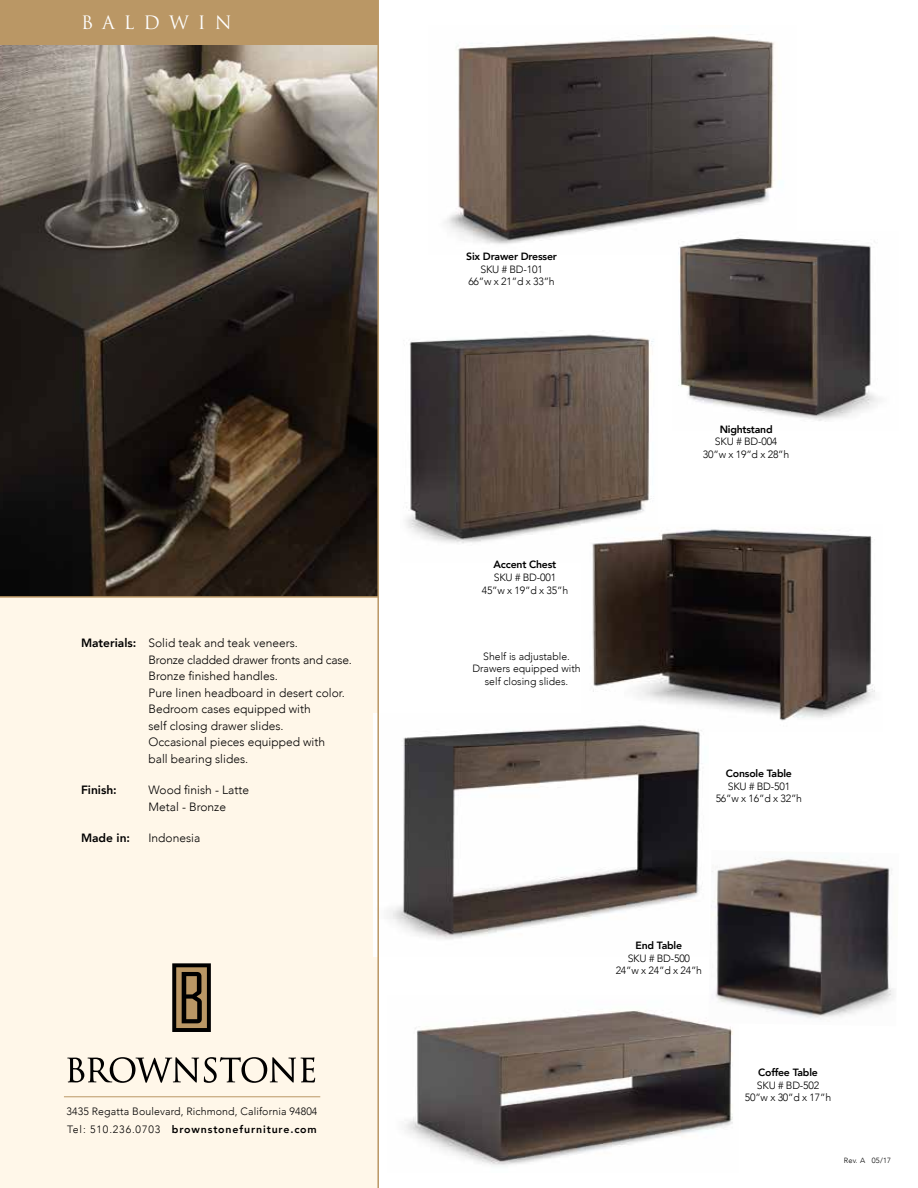
<style>
.page{position:relative;width:918px;height:1188px;background:#fff}
.page>*{position:absolute;margin:0;border:0;box-sizing:border-box;transform-origin:0 0}
.t1{font:18px "Trajan";letter-spacing:.5em;color:#fff}
.t2{font:300 12px/16.5px "Avenir";color:#000}
.t3{font:800 12px "Avenir";color:#000}
.t4{font:300 10.65px/18.1px "Avenir";letter-spacing:.01em;color:#000}
.t5{font:300 10.5px/12.6px "Avenir";letter-spacing:-.02em;color:#000;text-align:center}
.t6{font:800 10.5px "Avenir";letter-spacing:-.02em;color:#000}
.t7{font:300 10.5px/12.6px "Avenir";color:#000;text-align:center}
.t8{font:300 7.5px "Avenir";letter-spacing:.025em;color:#000}
.s1{font-weight:800}
</style>
<div class="page">
<div style="left:0;top:594px;width:379px;height:594px;background:#fff7e9"></div>
<img style="left:0;top:44px;width:377px;height:552px">
<img style="left:405px;top:1010px;width:328px;height:155px">
<img style="left:405px;top:334px;width:249px;height:210px">
<img style="left:581px;top:525px;width:294px;height:196px">
<img style="left:708px;top:858px;width:186px;height:168px">
<img style="left:373px;top:714px;width:335px;height:242px">
<div style="left:0;top:0;width:378px;height:44px;background:#ba9765"></div>
<svg style="left:172px;top:963px;width:39px;height:69px"></svg>
<svg style="left:67px;top:1057px;width:248px;height:26px"></svg>
<hr style="left:64px;top:1096px;width:256px;height:1px;background:#ba9765">
<img style="left:445px;top:36px;width:330px;height:208px">
<img style="left:673px;top:232px;width:205px;height:190px">
<hr style="left:0;top:596px;width:378px;height:2px;background:#ba9765">
<hr style="left:377px;top:0;width:2px;height:1188px;background:#ba9765">
<h1 class="t1" style="left:81px;top:11px;width:152px">BALDWIN</h1>
<p class="t2" style="left:148px;top:635px;width:205px;text-indent:-68px"><span class="s1">Materials:</span> Solid teak and teak veneers.<br>Bronze cladded drawer fronts and case.<br>Bronze finished handles.<br>Pure linen headboard in desert color.<br>Bedroom cases equipped with<br>self closing drawer slides.<br>Occasional pieces equipped with<br>ball bearing slides.</p>
<p class="t3" style="left:81px;top:781px;width:37px">Finish:</p>
<p class="t2" style="left:148px;top:782px;width:102px">Wood finish - Latte<br>Metal - Bronze</p>
<p class="t3" style="left:81px;top:829px;width:51px">Made in:</p>
<p class="t2" style="left:148px;top:830px;width:53px">Indonesia</p>
<p class="t4" style="left:67px;top:1102px;width:252px">3435 Regatta Boulevard, Richmond, California 94804<br>Tel: 510.236.0703 <span class="s1">brownstonefurniture.com</span></p>
<p class="t6" style="left:466px;top:248px;width:92px">Six Drawer Dresser</p>
<p class="t5" style="left:468px;top:263px;width:88px">SKU # BD-101<br>66”w x 21”d x 33”h</p>
<p class="t6" style="left:494px;top:557px;width:64px">Accent Chest</p>
<p class="t5" style="left:482px;top:571px;width:88px">SKU # BD-001<br>45”w x 19”d x 35”h</p>
<p class="t7" style="left:472px;top:650px;width:110px">Shelf is adjustable.<br>Drawers equipped with self closing slides.</p>
<p class="t6" style="left:720px;top:421px;width:55px">Nightstand</p>
<p class="t5" style="left:703px;top:435px;width:88px">SKU # BD-004<br>30”w x 19”d x 28”h</p>
<p class="t6" style="left:726px;top:765px;width:68px">Console Table</p>
<p class="t5" style="left:716px;top:780px;width:88px">SKU # BD-501<br>56”w x 16”d x 32”h</p>
<p class="t6" style="left:636px;top:937px;width:48px">End Table</p>
<p class="t5" style="left:616px;top:952px;width:88px">SKU # BD-500<br>24”w x 24”d x 24”h</p>
<p class="t6" style="left:758px;top:1064px;width:61px">Coffee Table</p>
<p class="t5" style="left:745px;top:1079px;width:88px">SKU # BD-502<br>50”w x 30”d x 17”h</p>
<p class="t8" style="left:844px;top:1156px;width:49px">Rev. A 05/17</p>
</div>
